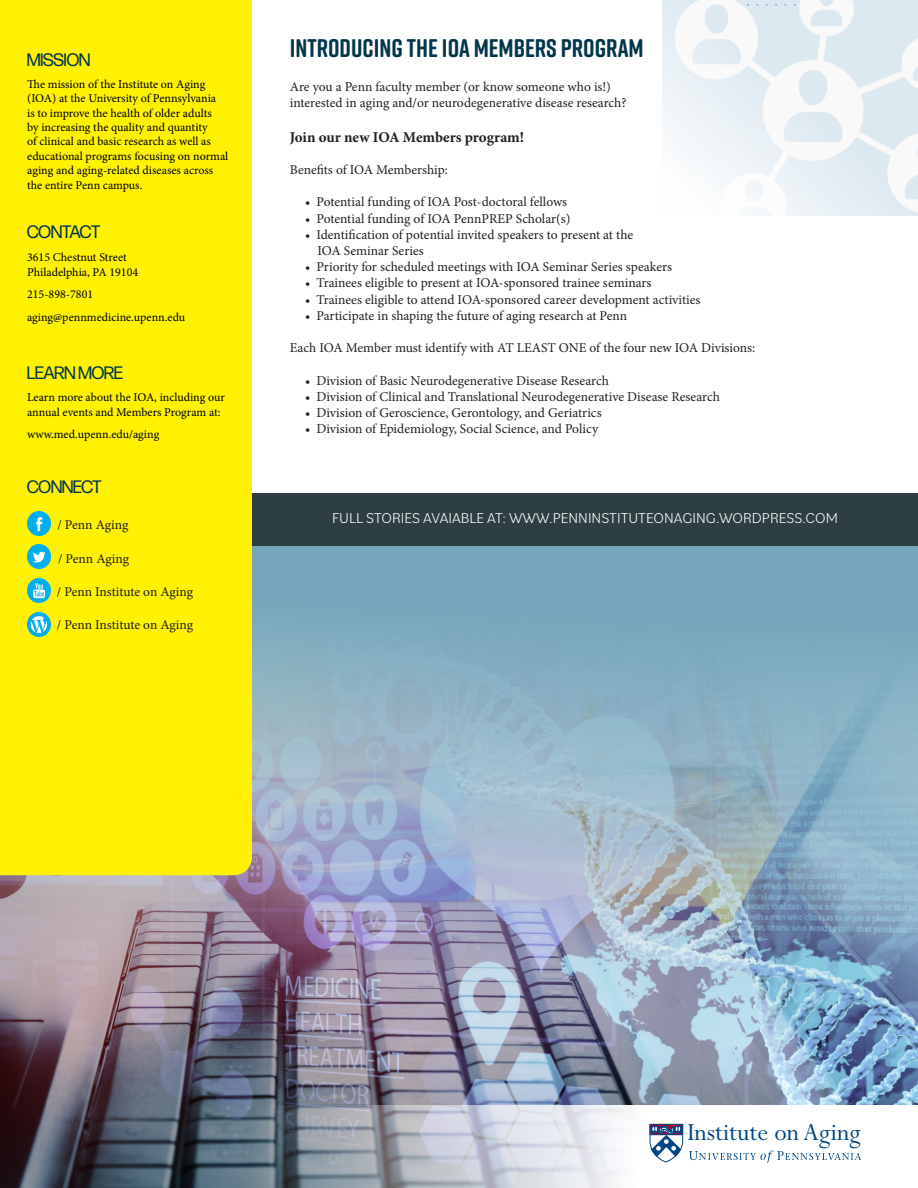
<style>
.page{position:relative;width:918px;height:1188px;background:#fff}
.page>*{position:absolute;margin:0;border:0;box-sizing:border-box;transform-origin:0 0}
.t1{font:27.6px "Perpetua";color:#004684}
.t2{font:700 25.5px "Rift Soft";color:#01364b}
.t3{font:18px "Forma DJR Banner";color:#01364b}
.t4{font:300 15px "Bilo";color:#fff}
.t5{font:700 15px "Minion Pro";letter-spacing:-.005em;color:#231f20}
.t6{font:13.5px/16.2px "Minion Pro";color:#231f20}
.t7{font:12px/14.4px "Minion Pro";color:#000}
</style>
<div class="page">
<img style="left:662px;top:0;width:256px;height:216px">
<img style="left:0;top:545px;width:918px;height:643px">
<svg style="left:209px;top:1105px;width:709px;height:83px"></svg>
<svg style="left:649px;top:1120px;width:34px;height:43px"></svg>
<svg style="left:689px;top:1151px;width:172px;height:12px"></svg>
<div style="left:0;top:0;width:252px;height:875px;background:#fff101"></div>
<img style="left:27px;top:511px;width:24px;height:24px">
<img style="left:27px;top:545px;width:24px;height:24px">
<img style="left:27px;top:578px;width:24px;height:24px">
<img style="left:27px;top:612px;width:24px;height:24px">
<div style="left:252px;top:493px;width:666px;height:52px;background:#2d3f42"></div>
<p class="t3" style="left:27px;top:49px;width:65px">MISSION</p>
<p class="t7" style="left:27px;top:77px;width:203px">The mission of the Institute on Aging (IOA) at the University of Pennsylvania<br>is to improve the health of older adults<br>by increasing the quality and quantity<br>of clinical and basic research as well as educational programs focusing on normal aging and aging-related diseases across the entire Penn campus.</p>
<p class="t3" style="left:27px;top:221px;width:75px">CONTACT</p>
<p class="t7" style="left:27px;top:250px;width:101px">3615 Chestnut Street</p>
<p class="t7" style="left:27px;top:265px;width:113px">Philadelphia, PA 19104</p>
<p class="t7" style="left:27px;top:287px;width:68px">215-898-7801</p>
<p class="t7" style="left:27px;top:310px;width:160px">aging@pennmedicine.upenn.edu</p>
<p class="t3" style="left:27px;top:362px;width:97px">LEARN MORE</p>
<p class="t7" style="left:27px;top:389px;width:199px;line-height:15px">Learn more about the IOA, including our annual events and Members Program at:</p>
<p class="t7" style="left:27px;top:427px;width:134px">www.med.upenn.edu/aging</p>
<p class="t3" style="left:27px;top:476px;width:76px">CONNECT</p>
<p class="t6" style="left:57px;top:517px;width:73px">/ Penn Aging</p>
<p class="t6" style="left:58px;top:550px;width:73px">/ Penn Aging</p>
<p class="t6" style="left:57px;top:583px;width:138px">/ Penn Institute on Aging</p>
<p class="t6" style="left:57px;top:617px;width:138px">/ Penn Institute on Aging</p>
<p class="t2" style="left:290px;top:30px;width:356px">INTRODUCING THE IOA MEMBERS PROGRAM</p>
<p class="t6" style="left:290px;top:79px;width:323px">Are you a Penn faculty member (or know someone who is!)</p>
<p class="t6" style="left:290px;top:95px;width:338px">interested in aging and/or neurodegenerative disease research?</p>
<p class="t5" style="left:290px;top:126px;width:236px">Join our new IOA Members program!</p>
<p class="t6" style="left:290px;top:162px;width:160px">Benefits of IOA Membership:</p>
<p class="t6" style="left:305px;top:194px;width:264px">• Potential funding of IOA Post-doctoral fellows</p>
<p class="t6" style="left:305px;top:210px;width:267px">• Potential funding of IOA PennPREP Scholar(s)</p>
<p class="t6" style="left:317px;top:226px;width:317px;text-indent:-12px">• Identification of potential invited speakers to present at the<br>IOA Seminar Series</p>
<p class="t6" style="left:305px;top:259px;width:368px">• Priority for scheduled meetings with IOA Seminar Series speakers</p>
<p class="t6" style="left:305px;top:275px;width:348px">• Trainees eligible to present at IOA-sponsored trainee seminars</p>
<p class="t6" style="left:305px;top:291px;width:397px">• Trainees eligible to attend IOA-sponsored career development activities</p>
<p class="t6" style="left:305px;top:307px;width:324px">• Participate in shaping the future of aging research at Penn</p>
<p class="t6" style="left:290px;top:340px;width:467px">Each IOA Member must identify with AT LEAST ONE of the four new IOA Divisions:</p>
<p class="t6" style="left:305px;top:372px;width:305px">• Division of Basic Neurodegenerative Disease Research</p>
<p class="t6" style="left:305px;top:388px;width:416px">• Division of Clinical and Translational Neurodegenerative Disease Research</p>
<p class="t6" style="left:305px;top:405px;width:298px">• Division of Geroscience, Gerontology, and Geriatrics</p>
<p class="t6" style="left:305px;top:421px;width:295px">• Division of Epidemiology, Social Science, and Policy</p>
<p class="t4" style="left:332px;top:507px;width:507px">FULL STORIES AVAIABLE AT: WWW.PENNINSTITUTEONAGING.WORDPRESS.COM</p>
<p class="t1" style="left:687px;top:1115px;width:175px">Institute on Aging</p>
</div>
